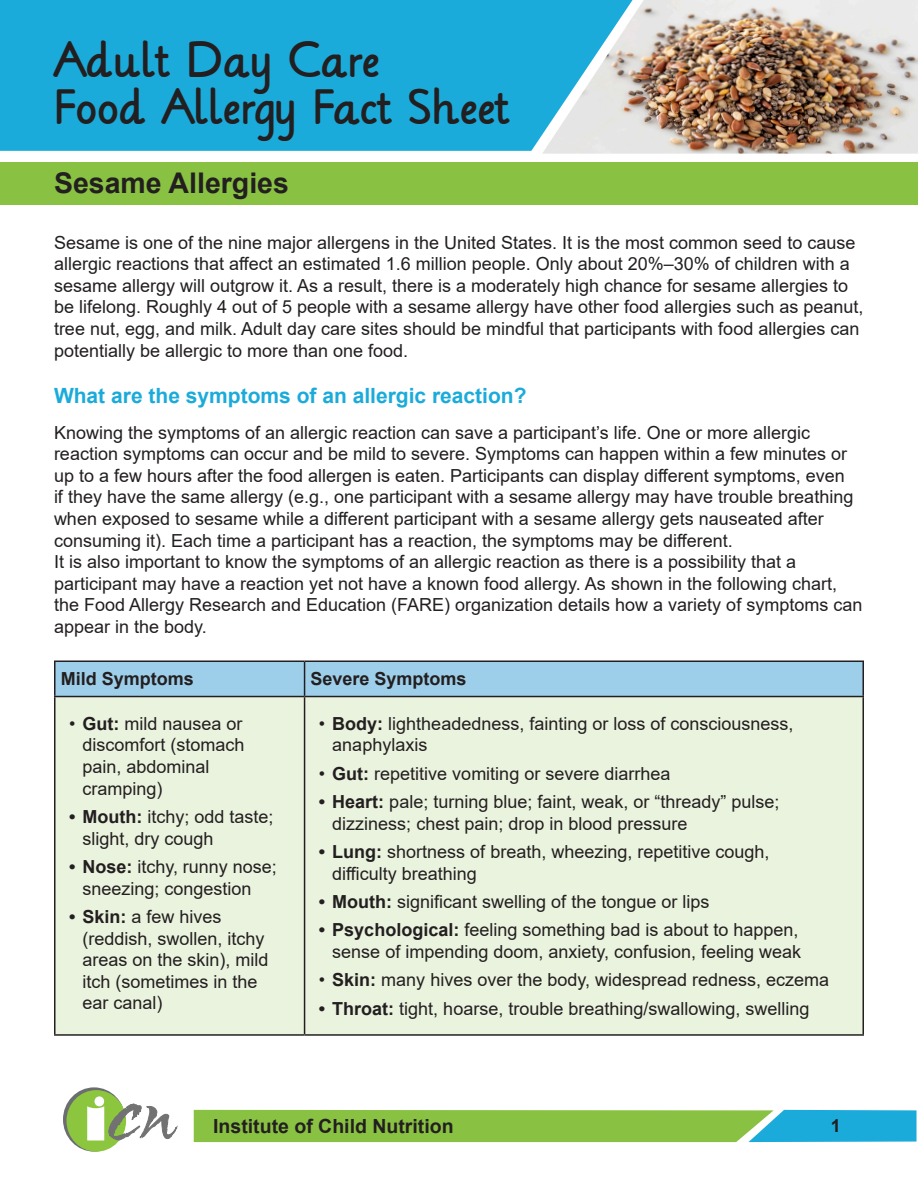
<style>
.page{position:relative;width:918px;height:1188px;background:#fff}
.page>*{position:absolute;margin:0;border:0;box-sizing:border-box;transform-origin:0 0}
.t1{font:800 58.2px "Gill Sans";color:#fff}
.t2{font:39px/46.8px "Lilly";color:#231f20}
.t3{font:700 28.5px "Arial";color:#231f20}
.heading_2{font:700 21px "Arial";color:#1babda}
.t4{font:700 19.5px "Arial";color:#231f20}
.content{font:18px/21.6px "Arial";color:#231f20}
.content-2{font:700 18px "Arial";color:#231f20}
.s1{font-weight:700}
</style>
<div class="page">
<div style="left:0;top:0;width:542px;height:151px;background:#1babda"></div>
<img style="left:542px;top:0;width:376px;height:154px">
<div style="left:0;top:162px;width:918px;height:43px;background:#89c242"></div>
<svg style="left:194px;top:1110px;width:723px;height:32px;background:#74be65"></svg>
<svg style="left:63px;top:1087px;width:62px;height:65px"></svg>
<div style="left:67px;top:1090px;width:59px;height:62px;background:#8bc63e;border-radius:50%"></div>
<svg style="left:108px;top:1104px;width:69px;height:36px"></svg>
<div style="left:56px;top:662px;width:806px;height:34px;background:#9ecfea"></div>
<div style="left:56px;top:697px;width:806px;height:337px;background:#eaf3de"></div>
<hr style="left:54px;top:661px;width:251px;height:1px;background:#231f20">
<hr style="left:54px;top:662px;width:2px;height:34px;background:#231f20">
<hr style="left:305px;top:661px;width:559px;height:1px;background:#231f20">
<hr style="left:304px;top:662px;width:1px;height:34px;background:#231f20">
<hr style="left:862px;top:662px;width:2px;height:34px;background:#231f20">
<hr style="left:54px;top:696px;width:251px;height:1px;background:#231f20">
<hr style="left:54px;top:697px;width:2px;height:337px;background:#231f20">
<hr style="left:305px;top:696px;width:559px;height:1px;background:#231f20">
<hr style="left:304px;top:697px;width:1px;height:337px;background:#231f20">
<hr style="left:862px;top:697px;width:2px;height:337px;background:#231f20">
<hr style="left:54px;top:1034px;width:251px;height:2px;background:#231f20">
<hr style="left:305px;top:1034px;width:559px;height:2px;background:#231f20">
<h2 class="t2" style="left:54px;top:38px;width:458px">Adult Day Care<br>Food Allergy Fact Sheet</h2>
<h3 class="t3" style="left:54px;top:163px;width:236px">Sesame Allergies</h3>
<p class="content" style="left:54px;top:231px;width:811px">Sesame is one of the nine major allergens in the United States. It is the most common seed to cause allergic reactions that affect an estimated 1.6 million people. Only about 20%–30% of children with a sesame allergy will outgrow it. As a result, there is a moderately high chance for sesame allergies to be lifelong. Roughly 4 out of 5 people with a sesame allergy have other food allergies such as peanut, tree nut, egg, and milk. Adult day care sites should be mindful that participants with food allergies can potentially be allergic to more than one food.</p>
<p class="heading_2" style="left:54px;top:381px;width:474px">What are the symptoms of an allergic reaction?</p>
<p class="content" style="left:54px;top:421px;width:801px">Knowing the symptoms of an allergic reaction can save a participant’s life. One or more allergic reaction symptoms can occur and be mild to severe. Symptoms can happen within a few minutes or up to a few hours after the food allergen is eaten. Participants can display different symptoms, even if they have the same allergy (e.g., one participant with a sesame allergy may have trouble breathing when exposed to sesame while a different participant with a sesame allergy gets nauseated after consuming it). Each time a participant has a reaction, the symptoms may be different.</p>
<p class="content" style="left:54px;top:551px;width:810px">It is also important to know the symptoms of an allergic reaction as there is a possibility that a participant may have a reaction yet not have a known food allergy. As shown in the following chart, the Food Allergy Research and Education (FARE) organization details how a variety of symptoms can appear in the body.</p>
<p class="content-2" style="left:61px;top:666px;width:135px">Mild Symptoms</p>
<p class="content-2" style="left:311px;top:666px;width:158px">Severe Symptoms</p>
<p class="content" style="left:82px;top:713px;width:164px;text-indent:-14px">• <span class="s1">Gut:</span> mild nausea or discomfort (stomach pain, abdominal cramping)</p>
<p class="content" style="left:82px;top:806px;width:193px;text-indent:-14px"><span class="s1">• Mouth:</span> itchy; odd taste; slight, dry cough</p>
<p class="content" style="left:82px;top:856px;width:196px;text-indent:-14px"><span class="s1">• Nose:</span> itchy, runny nose; sneezing; congestion</p>
<p class="content" style="left:82px;top:906px;width:188px;text-indent:-14px"><span class="s1">• Skin:</span> a few hives (reddish, swollen, itchy areas on the skin), mild itch (sometimes in the ear canal)</p>
<p class="content" style="left:332px;top:713px;width:463px;text-indent:-14px">• <span class="s1">Body:</span> lightheadedness, fainting or loss of consciousness, anaphylaxis</p>
<p class="content" style="left:319px;top:763px;width:353px">• <span class="s1">Gut:</span> repetitive vomiting or severe diarrhea</p>
<p class="content" style="left:332px;top:791px;width:449px;text-indent:-14px"><span class="s1">• Heart:</span> pale; turning blue; faint, weak, or “thready” pulse; dizziness; chest pain; drop in blood pressure</p>
<p class="content" style="left:332px;top:841px;width:439px;text-indent:-14px"><span class="s1">• Lung:</span> shortness of breath, wheezing, repetitive cough, difficulty breathing</p>
<p class="content" style="left:319px;top:891px;width:392px"><span class="s1">• Mouth:</span> significant swelling of the tongue or lips</p>
<p class="content" style="left:319px;top:919px;width:484px;text-align:right"><span class="s1">• Psychological:</span> feeling something bad is about to happen, sense of impending doom, anxiety, confusion, feeling weak</p>
<p class="content" style="left:319px;top:969px;width:512px">• <span class="s1">Skin:</span> many hives over the body, widespread redness, eczema</p>
<p class="content" style="left:319px;top:997px;width:492px"><span class="s1">• Throat:</span> tight, hoarse, trouble breathing/swallowing, swelling</p>
<h1 class="t1" style="left:84px;top:1083px;width:25px">i</h1>
<p class="t4" style="left:213px;top:1113px;width:242px">Institute of Child Nutrition</p>
<p class="content-2" style="left:831px;top:1113px;width:12px">1</p>
</div>
